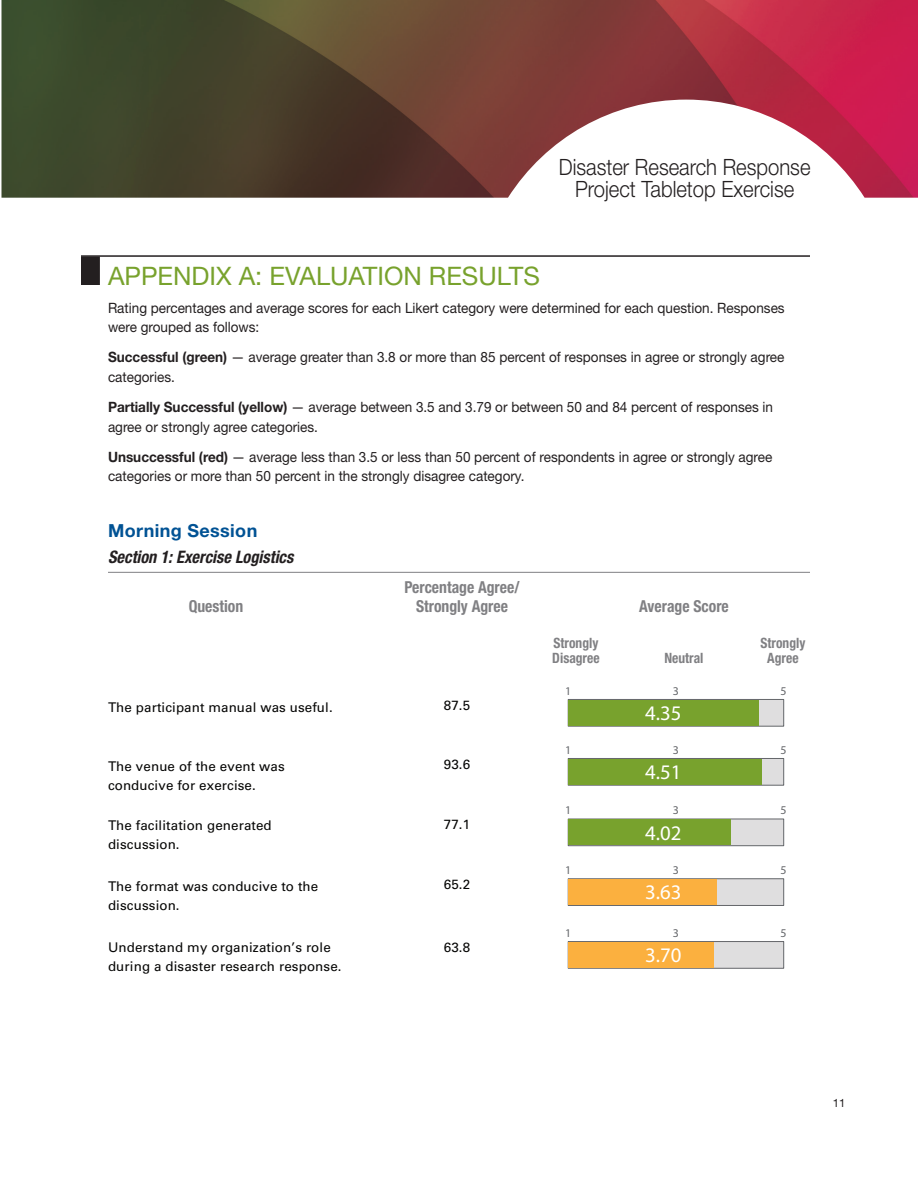
<style>
.page{position:relative;width:918px;height:1188px;background:#fff}
.page>*{position:absolute;margin:0;border:0;box-sizing:border-box;transform-origin:0 0}
.t1{font:25.5px "Helvetica Neue LT Std";color:#78a22d}
.t2{font:300 22.5px/22.5px "Helvetica Neue LT Std";color:#231f20;text-align:center;scale:.9 1}
.t3{font:20.85px "Univers";color:#fff}
.t4{font:700 18px "Helvetica Neue LT Std";letter-spacing:.02em;color:#005294}
.t5{font:italic 700 condensed 17.25px "Helvetica Neue LT Std";color:#231f20;scale:.95 1}
.t6{font:700 condensed 16.5px "Helvetica Neue LT Std";color:#808083;scale:.95 1}
.t7{font:14.25px/19.5px "Helvetica Neue LT Std";color:#231f20;scale:.95 1}
.t8{font:700 condensed 14.25px/15px "Helvetica Neue LT Std";color:#808083;scale:.95 1}
.t9{font:13.35px/19.2px "Univers LT Std";letter-spacing:.01em;color:#050504}
.t10{font:condensed 11.85px "Univers";color:#64666a}
.t11{font:11.4px "Helvetica Neue LT Std";color:#231f20}
.s1{font-weight:700}
</style>
<div class="page">
<img style="left:1px;top:0;width:917px;height:198px">
<hr style="left:108px;top:572px;width:702px;height:1px;background:#808083">
<hr style="left:81px;top:255px;width:729px;height:2px;background:#231f20">
<div style="left:568px;top:699px;width:216px;height:28px;background:#dfdedf;border:1px solid #64666a"></div>
<div style="left:569px;top:700px;width:190px;height:26px;background:#78a22d"></div>
<div style="left:568px;top:758px;width:216px;height:28px;background:#dfdedf;border:1px solid #64666a"></div>
<div style="left:569px;top:759px;width:193px;height:26px;background:#78a22d"></div>
<div style="left:568px;top:819px;width:216px;height:27px;background:#dfdedf;border:1px solid #64666a"></div>
<div style="left:569px;top:819px;width:162px;height:26px;background:#78a22d"></div>
<div style="left:568px;top:878px;width:216px;height:28px;background:#dfdedf;border:1px solid #64666a"></div>
<div style="left:569px;top:879px;width:148px;height:26px;background:#fbb03f"></div>
<div style="left:568px;top:941px;width:216px;height:28px;background:#dfdedf;border:1px solid #64666a"></div>
<div style="left:569px;top:942px;width:145px;height:26px;background:#fbb03f"></div>
<div style="left:81px;top:256px;width:19px;height:29px;background:#231f20"></div>
<h2 class="t2" style="left:559px;top:155px;width:281px">Disaster Research Response<br>Project Tabletop Exercise</h2>
<h2 class="t1" style="left:108px;top:260px;width:433px">APPENDIX A: EVALUATION RESULTS</h2>
<p class="t7" style="left:108px;top:298px;width:714px">Rating percentages and average scores for each Likert category were determined for each question. Responses were grouped as follows:</p>
<p class="t7" style="left:108px;top:347px;width:714px"><span class="s1">Successful (green)</span> — average greater than 3.8 or more than 85 percent of responses in agree or strongly agree categories.</p>
<p class="t7" style="left:108px;top:397px;width:702px"><span class="s1">Partially Successful (yellow)</span> — average between 3.5 and 3.79 or between 50 and 84 percent of responses in agree or strongly agree categories.</p>
<p class="t7" style="left:108px;top:447px;width:701px"><span class="s1">Unsuccessful (red)</span> — average less than 3.5 or less than 50 percent of respondents in agree or strongly agree categories or more than 50 percent in the strongly disagree category.</p>
<p class="t4" style="left:108px;top:519px;width:151px">Morning Session</p>
<p class="t5" style="left:108px;top:546px;width:197px">Section 1: Exercise Logistics</p>
<p class="t6" style="left:404px;top:577px;width:123px">Percentage Agree/</p>
<p class="t6" style="left:189px;top:597px;width:59px">Question</p>
<p class="t6" style="left:416px;top:597px;width:98px">Strongly Agree</p>
<p class="t6" style="left:639px;top:597px;width:96px">Average Score</p>
<p class="t8" style="left:552px;top:635px;width:51px">Strongly<br>Disagree</p>
<p class="t8" style="left:664px;top:650px;width:43px">Neutral</p>
<p class="t8" style="left:761px;top:635px;width:49px;text-align:center">Strongly<br>Agree</p>
<p class="t9" style="left:108px;top:698px;width:226px">The participant manual was useful.</p>
<p class="t9" style="left:444px;top:696px;width:28px">87.5</p>
<p class="t9" style="left:108px;top:757px;width:178px">The venue of the event was conducive for exercise.</p>
<p class="t9" style="left:444px;top:754px;width:28px">93.6</p>
<p class="t9" style="left:108px;top:815px;width:165px">The facilitation generated discussion.</p>
<p class="t9" style="left:444px;top:814px;width:28px">77.1</p>
<p class="t9" style="left:108px;top:876px;width:212px;line-height:19.6px">The format was conducive to the discussion.</p>
<p class="t9" style="left:444px;top:875px;width:28px">65.2</p>
<p class="t9" style="left:108px;top:938px;width:235px">Understand my organization’s role during a disaster research response.</p>
<p class="t9" style="left:444px;top:938px;width:28px">63.8</p>
<p class="t10" style="left:565px;top:684px;width:8px">1</p>
<p class="t10" style="left:673px;top:684px;width:8px">3</p>
<p class="t10" style="left:781px;top:684px;width:8px">5</p>
<p class="t3" style="left:645px;top:702px;width:38px">4.35</p>
<p class="t10" style="left:673px;top:743px;width:8px">3</p>
<p class="t10" style="left:781px;top:743px;width:8px">5</p>
<p class="t3" style="left:645px;top:761px;width:38px">4.51</p>
<p class="t10" style="left:673px;top:804px;width:8px">3</p>
<p class="t10" style="left:781px;top:804px;width:8px">5</p>
<p class="t3" style="left:645px;top:821px;width:38px">4.02</p>
<p class="t10" style="left:673px;top:863px;width:8px">3</p>
<p class="t10" style="left:781px;top:863px;width:8px">5</p>
<p class="t3" style="left:645px;top:881px;width:38px">3.63</p>
<p class="t10" style="left:673px;top:926px;width:8px">3</p>
<p class="t10" style="left:781px;top:926px;width:8px">5</p>
<p class="t3" style="left:645px;top:944px;width:38px">3.70</p>
<p class="t10" style="left:565px;top:743px;width:8px">1</p>
<p class="t10" style="left:565px;top:804px;width:8px">1</p>
<p class="t10" style="left:565px;top:863px;width:8px">1</p>
<p class="t10" style="left:565px;top:926px;width:8px">1</p>
<p class="t11" style="left:833px;top:1096px;width:14px">11</p>
</div>
